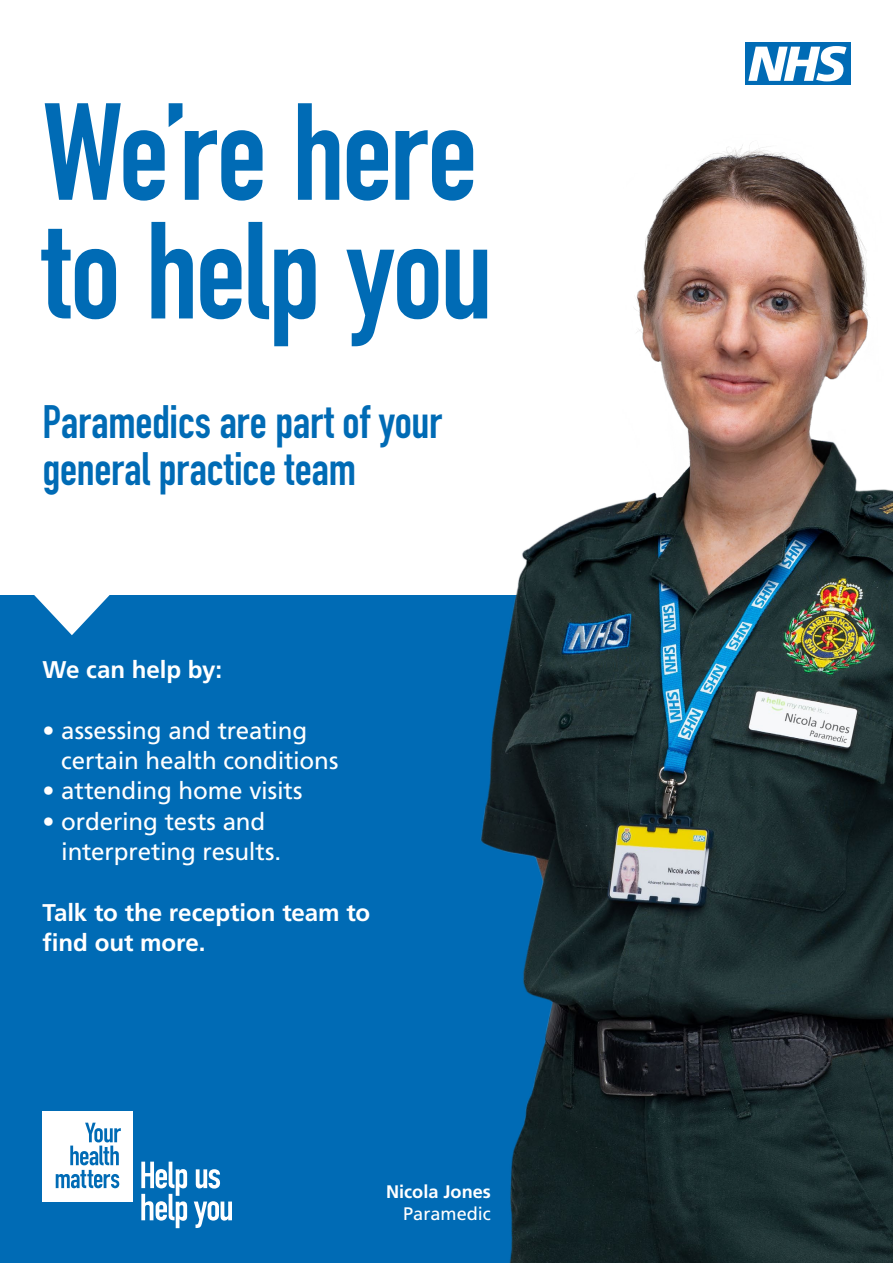
<style>
.page{position:relative;width:893px;height:1263px;background:#fff}
.page>*{position:absolute;margin:0;border:0;box-sizing:border-box;transform-origin:0 0}
.t1{font:700 135.6px/118.6px "DIN Condensed";letter-spacing:-.015em;color:#006bb5}
.t2{font:700 46.2px/46.2px "DIN Condensed";letter-spacing:-.005em;color:#006bb5}
.t3{font:24.15px/30.3px "Frutiger LT Pro";letter-spacing:-.005em;color:#fff}
.t4{font:700 24.15px/30.3px "Frutiger LT Pro";letter-spacing:-.005em;color:#fff}
.t5{font:700 18.15px/21.8px "Frutiger LT Pro";color:#fff;text-align:right}
.s1{font-weight:400}
</style>
<div class="page">
<div style="left:0;top:595px;width:893px;height:668px;background:#006bb5"></div>
<svg style="left:34px;top:595px;width:76px;height:40px"></svg>
<img style="left:480px;top:145px;width:413px;height:1118px">
<div style="left:745px;top:43px;width:105px;height:42px;background:#006bb5"></div>
<svg style="left:748px;top:46px;width:98px;height:35px"></svg>
<div style="left:43px;top:1111px;width:90px;height:90px;background:#fff"></div>
<svg style="left:56px;top:1123px;width:65px;height:65px"></svg>
<svg style="left:196px;top:1169px;width:24px;height:19px"></svg>
<svg style="left:141px;top:1161px;width:46px;height:67px"></svg>
<svg style="left:194px;top:1201px;width:38px;height:27px"></svg>
<h1 class="t1" style="left:43px;top:92px;width:452px">We’re here to help you</h1>
<p class="t2" style="left:43px;top:399px;width:401px">Paramedics are part of your general practice team</p>
<p class="t4" style="left:43px;top:655px;width:181px">We can help by:</p>
<p class="t3" style="left:61px;top:715px;width:279px;text-indent:-19px">• assessing and treating certain health conditions</p>
<p class="t3" style="left:43px;top:776px;width:262px">• attending home visits</p>
<p class="t3" style="left:61px;top:806px;width:221px;text-indent:-19px">• ordering tests and interpreting results.</p>
<p class="t4" style="left:43px;top:897px;width:329px">Talk to the reception team to find out more.</p>
<p class="t5" style="left:386px;top:1181px;width:106px">Nicola Jones<br><span class="s1">Paramedic</span></p>
</div>
